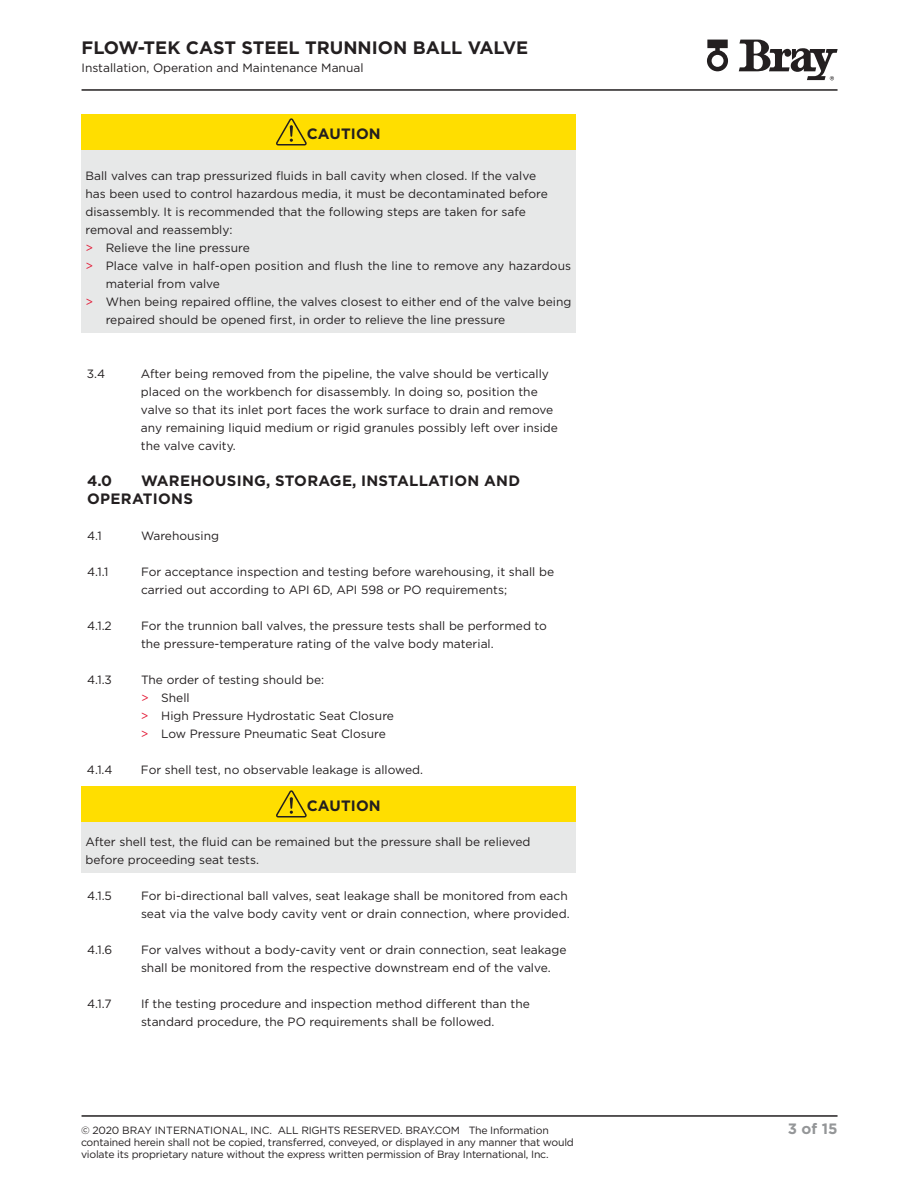
<style>
.page{position:relative;width:918px;height:1188px;background:#fff}
.page>*{position:absolute;margin:0;border:0;box-sizing:border-box;transform-origin:0 0}
.t1{font:700 18px "Gotham Pro";color:#231f20}
.t2{font:700 15px/18px "Gotham Pro";letter-spacing:.02em;color:#231f20}
.t3{font:700 15px "Gotham Pro";color:#949698}
.t4{font:12px/18px "Gotham Pro";color:#231f20}
.t5{font:10.5px/12px "Gotham Pro";letter-spacing:-.02em;color:#231f20}
.s1{color:#e31835}
</style>
<div class="page">
<hr style="left:82px;top:89px;width:756px;height:2px;background:#231f20">
<hr style="left:82px;top:1115px;width:756px;height:2px;background:#231f20">
<svg style="left:739px;top:40px;width:99px;height:40px"></svg>
<svg style="left:707px;top:40px;width:21px;height:31px"></svg>
<div style="left:81px;top:114px;width:495px;height:36px;background:#ffde00"></div>
<div style="left:81px;top:150px;width:495px;height:183px;background:#e7e8e8"></div>
<svg style="left:276px;top:118px;width:31px;height:28px"></svg>
<div style="left:81px;top:786px;width:495px;height:36px;background:#ffde00"></div>
<div style="left:81px;top:822px;width:495px;height:51px;background:#e7e8e8"></div>
<svg style="left:276px;top:790px;width:31px;height:28px"></svg>
<h1 class="t1" style="left:82px;top:37px;width:448px">FLOW-TEK CAST STEEL TRUNNION BALL VALVE</h1>
<p class="t4" style="left:82px;top:59px;width:283px">Installation, Operation and Maintenance Manual</p>
<p class="t2" style="left:307px;top:124px;width:76px">CAUTION</p>
<p class="t4" style="left:86px;top:167px;width:452px">Ball valves can trap pressurized fluids in ball cavity when closed. If the valve</p>
<p class="t4" style="left:86px;top:185px;width:464px">has been used to control hazardous media, it must be decontaminated before</p>
<p class="t4" style="left:86px;top:203px;width:442px">disassembly. It is recommended that the following steps are taken for safe</p>
<p class="t4" style="left:86px;top:221px;width:149px">removal and reassembly:</p>
<p class="t4" style="left:86px;top:239px;width:166px"><span class="s1">&gt;</span> Relieve the line pressure</p>
<p class="t4" style="left:85px;top:257px;width:487px"><span class="s1">&gt;</span> Place valve in half-open position and flush the line to remove any hazardous</p>
<p class="t4" style="left:106px;top:275px;width:116px">material from valve</p>
<p class="t4" style="left:85px;top:293px;width:487px"><span class="s1">&gt;</span> When being repaired offline, the valves closest to either end of the valve being</p>
<p class="t4" style="left:106px;top:311px;width:401px">repaired should be opened first, in order to relieve the line pressure</p>
<p class="t4" style="left:87px;top:365px;width:20px">3.4</p>
<p class="t4" style="left:141px;top:365px;width:419px">After being removed from the pipeline, the valve should be vertically placed on the workbench for disassembly. In doing so, position the valve so that its inlet port faces the work surface to drain and remove any remaining liquid medium or rigid granules possibly left over inside the valve cavity.</p>
<p class="t2" style="left:87px;top:471px;width:27px">4.0</p>
<p class="t2" style="left:87px;top:471px;width:435px;text-indent:54px">WAREHOUSING, STORAGE, INSTALLATION AND<br>OPERATIONS</p>
<p class="t4" style="left:87px;top:527px;width:16px">4.1</p>
<p class="t4" style="left:141px;top:527px;width:80px">Warehousing</p>
<p class="t4" style="left:87px;top:563px;width:23px">4.1.1</p>
<p class="t4" style="left:141px;top:563px;width:415px">For acceptance inspection and testing before warehousing, it shall be carried out according to API 6D, API 598 or PO requirements;</p>
<p class="t4" style="left:87px;top:617px;width:26px">4.1.2</p>
<p class="t4" style="left:141px;top:617px;width:408px">For the trunnion ball valves, the pressure tests shall be performed to the pressure-temperature rating of the valve body material.</p>
<p class="t4" style="left:87px;top:671px;width:26px">4.1.3</p>
<p class="t4" style="left:141px;top:671px;width:255px">The order of testing should be:<br><span class="s1">&gt;</span> Shell<br><span class="s1">&gt;</span> High Pressure Hydrostatic Seat Closure <span class="s1">&gt;</span> Low Pressure Pneumatic Seat Closure</p>
<p class="t4" style="left:87px;top:761px;width:27px">4.1.4</p>
<p class="t4" style="left:141px;top:761px;width:284px">For shell test, no observable leakage is allowed.</p>
<p class="t2" style="left:307px;top:796px;width:76px">CAUTION</p>
<p class="t4" style="left:86px;top:833px;width:447px">After shell test, the fluid can be remained but the pressure shall be relieved before proceeding seat tests.</p>
<p class="t4" style="left:87px;top:887px;width:26px">4.1.5</p>
<p class="t4" style="left:141px;top:887px;width:430px">For bi-directional ball valves, seat leakage shall be monitored from each seat via the valve body cavity vent or drain connection, where provided.</p>
<p class="t4" style="left:87px;top:941px;width:27px">4.1.6</p>
<p class="t4" style="left:141px;top:941px;width:427px">For valves without a body-cavity vent or drain connection, seat leakage shall be monitored from the respective downstream end of the valve.</p>
<p class="t4" style="left:87px;top:995px;width:26px">4.1.7</p>
<p class="t4" style="left:141px;top:995px;width:390px">If the testing procedure and inspection method different than the standard procedure, the PO requirements shall be followed.</p>
<p class="t5" style="left:81px;top:1124px;width:494px">© 2020 BRAY INTERNATIONAL, INC. ALL RIGHTS RESERVED. BRAY.COM The Information contained herein shall not be copied, transferred, conveyed, or displayed in any manner that would violate its proprietary nature without the express written permission of Bray International, Inc.</p>
<p class="t3" style="left:788px;top:1120px;width:51px">3 of 15</p>
</div>
